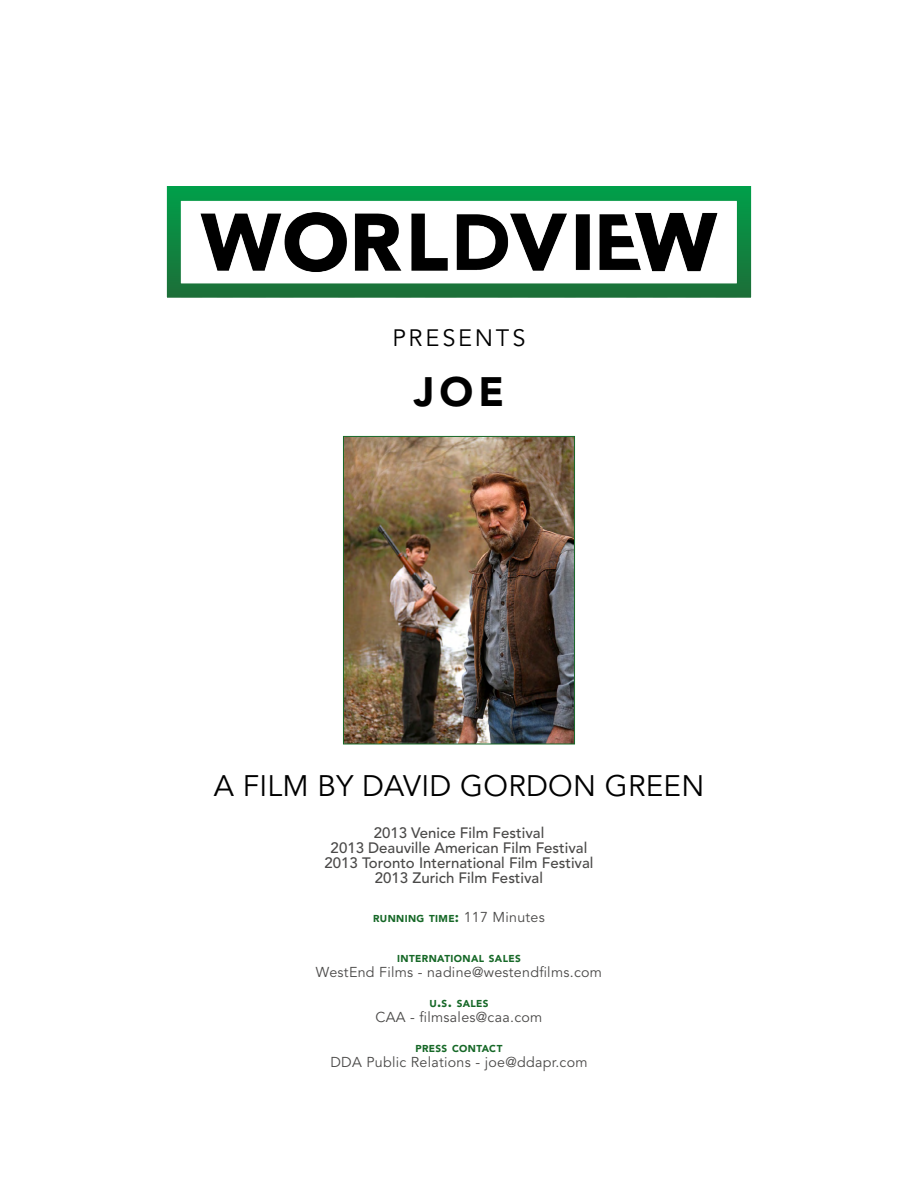
<style>
.page{position:relative;width:918px;height:1188px;background:#fff}
.page>*{position:absolute;margin:0;border:0;box-sizing:border-box;transform-origin:0 0}
.t1{font:900 40.8px "Avenir";color:#000}
.t2{font:29.4px "Avenir";letter-spacing:.01em;color:#000}
.t3{font:23.55px "Avenir";letter-spacing:.12em;color:#000}
.t4{font:500 15px/15px "Avenir";color:#4a4948;text-align:center}
.t5{font:14.25px "Avenir";letter-spacing:.02em;color:#4a4948}
.t6{font:900 10.05px "Avenir";letter-spacing:.04em;color:#166827}
.s1{font-size:14.25px}
.s2{font-weight:400;font-size:14.25px;color:#4a4948}
</style>
<div class="page">
<img style="left:345px;top:438px;width:228px;height:304px">
<div style="left:343px;top:436px;width:232px;height:308px;border:1px solid #166827"></div>
<svg style="left:166px;top:186px;width:586px;height:112px"></svg>
<h3 class="t3" style="left:392px;top:324px;width:135px">Presents</h3>
<h1 class="t1" style="left:414px;top:368px;width:92px">JOE</h1>
<h2 class="t2" style="left:214px;top:769px;width:492px">a film by David Gordon Green</h2>
<p class="t4" style="left:325px;top:825px;width:270px">2013 Venice Film Festival<br>2013 Deauville American Film Festival 2013 Toronto International Film Festival 2013 Zurich Film Festival</p>
<p class="t6" style="left:373px;top:912px;width:173px">RUNNING TIME<span class="s1">:</span> <span class="s2">117 Minutes</span></p>
<p class="t6" style="left:397px;top:952px;width:125px">INTERNATIONAL SALES</p>
<p class="t5" style="left:316px;top:963px;width:288px">WestEnd Films - nadine@westendfilms.com</p>
<p class="t6" style="left:430px;top:997px;width:60px">U<span class="s1">.</span>S<span class="s1">.</span> SALES</p>
<p class="t5" style="left:376px;top:1008px;width:168px">CAA - filmsales@caa.com</p>
<p class="t6" style="left:416px;top:1042px;width:88px">PRESS CONTACT</p>
<p class="t5" style="left:330px;top:1053px;width:259px">DDA Public Relations - joe@ddapr.com</p>
</div>
